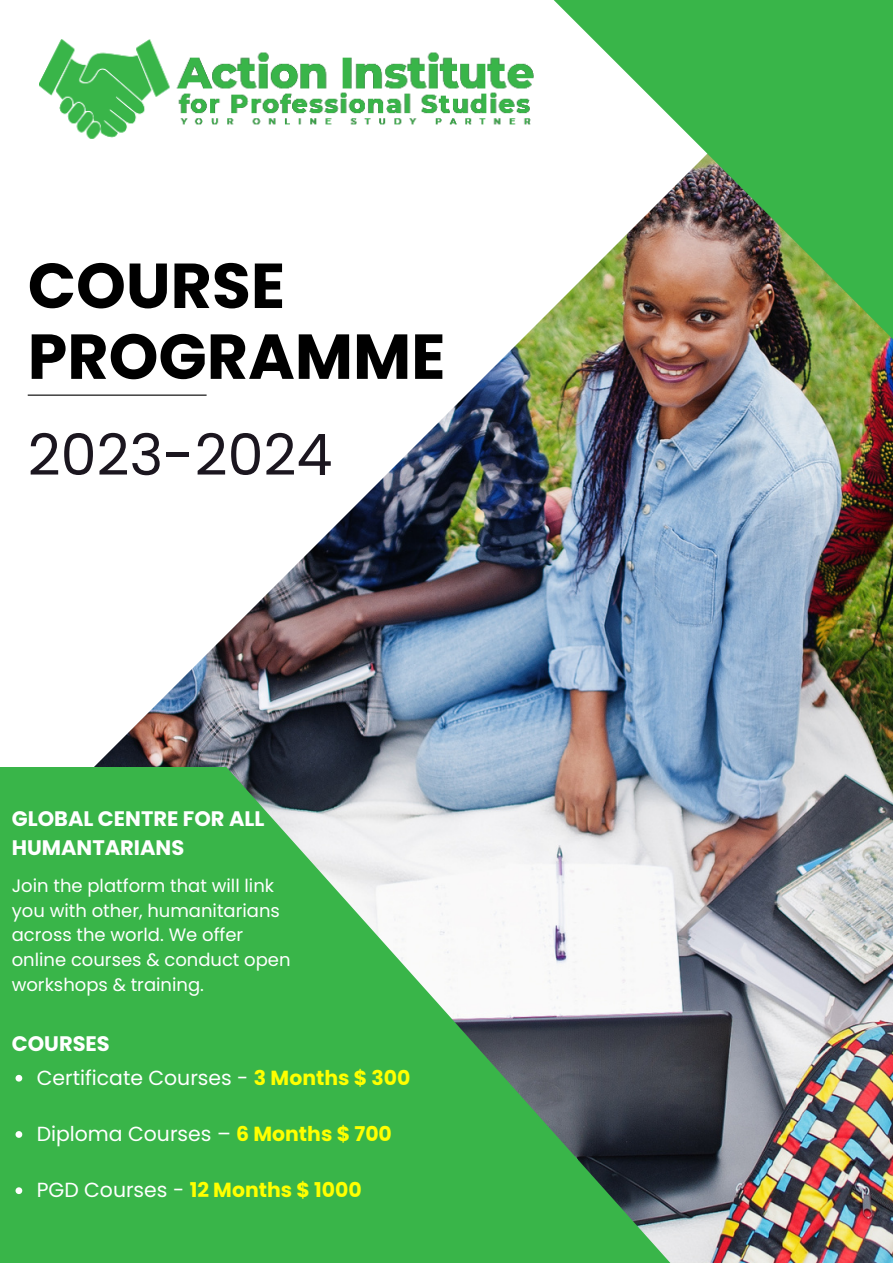
<style>
.page{position:relative;width:893px;height:1264px;background:#fff}
.page>*{position:absolute;margin:0;border:0;box-sizing:border-box;transform-origin:0 0}
.t1{font:700 63.3px/70.8px "Poppins";color:#000}
.t2{font:57.15px "Poppins";color:#1b161f}
.t3{font:700 21px/29.2px "Poppins";color:#fff}
.t4{font:20.4px "Poppins";color:#fff}
.t5{font:700 20.4px "Poppins";color:#ff0}
.t6{font:18px/24.8px "Poppins";color:#fff}
.s1{font-weight:700;color:#ff0}
.s2{font-weight:400;color:#fff}
</style>
<div class="page">
<img style="left:27px;top:81px;width:865px;height:1181px">
<svg style="left:0;top:767px;width:710px;height:495px;fill:#39b549"></svg>
<img style="left:522px;top:0;width:370px;height:385px">
<hr style="left:28px;top:394px;width:178px;height:2px;background:#000">
<img style="left:40px;top:34px;width:498px;height:111px">
<svg style="left:16px;top:1074px;width:6px;height:7px"></svg>
<svg style="left:16px;top:1131px;width:6px;height:6px"></svg>
<svg style="left:16px;top:1187px;width:6px;height:6px"></svg>
<p class="t1" style="left:28px;top:250px;width:419px">COURSE<br>PROGRAMME</p>
<p class="t2" style="left:28px;top:415px;width:306px">2023-2024</p>
<p class="t3" style="left:12px;top:804px;width:254px">GLOBAL CENTRE FOR ALL<br>HUMANTARIANS</p>
<p class="t6" style="left:12px;top:873px;width:280px">Join the platform that will link you with other, humanitarians across the world. We offer online courses &amp; conduct open workshops &amp; training.</p>
<p class="t3" style="left:12px;top:1028px;width:100px">COURSES</p>
<p class="t4" style="left:37px;top:1063px;width:375px">Certificate Courses - <span class="s1">3 Months $ 300</span></p>
<p class="t4" style="left:37px;top:1119px;width:357px">Diploma Courses – <span class="s1">6 Months $ 700</span></p>
<p class="t5" style="left:37px;top:1175px;width:326px"><span class="s2">PGD Courses -</span> 12 Months $ 1000</p>
</div>
